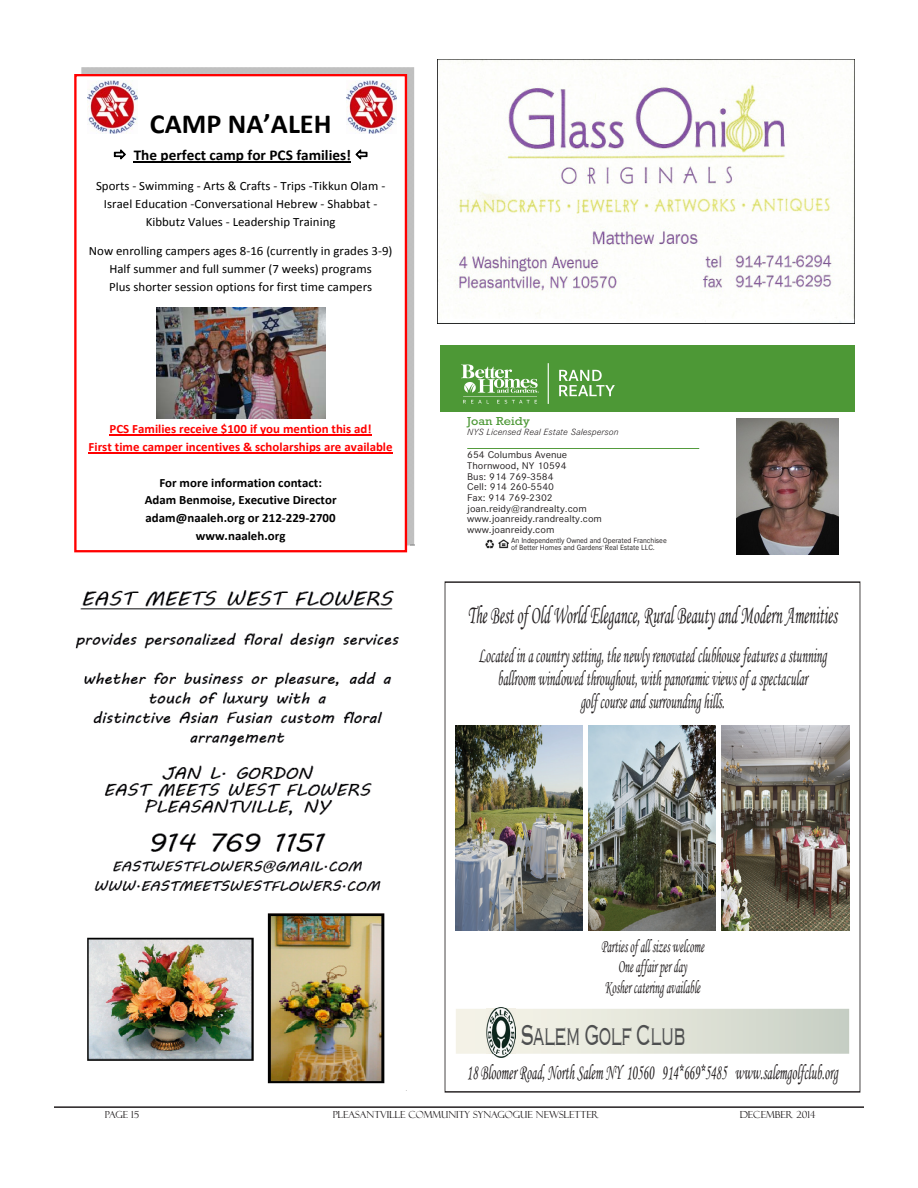
<style>
.page{position:relative;width:918px;height:1188px;background:#fff}
.page>*{position:absolute;margin:0;border:0;box-sizing:border-box;transform-origin:0 0}
.t1{font:300 37.8px "Copperplate";letter-spacing:-.07em;color:#4e4f50;scale:.57 1}
.t2{font:700 27.6px "Calibri";color:#000}
.t3{font:26.25px "Monotype Corsiva";color:#231f20;scale:.57 1}
.t4{font:21.9px/23.2px "Monotype Corsiva";color:#231f20;text-align:center;scale:.57 1}
.t5{font:18.9px/20.4px "Monotype Corsiva";color:#231f20;text-align:center;scale:.57 1}
.t6{font:700 15px "Calibri";color:#000}
.t7{font:12.6px/17.7px "Calibri";color:#000;text-align:center}
.t8{font:700 12.6px/17.9px "Calibri";color:#000;text-align:center}
.t9{font:700 12.6px/17.7px "Calibri";color:#f00;text-align:center}
.t10{font:11.7px "Rockwell";color:#4d9836;scale:1.08 1}
.t11{font:9.75px "Felix Titling";color:#231f20}
.t12{font:9.6px/10.6px "Corporate SBQ";color:#231f20;scale:1.08 1}
.t13{font:italic 300 8.85px "Corporate SBQ";color:#231f20;scale:1.08 1}
.t14{font:7.35px/7.4px "Corporate SBQ";letter-spacing:-.01em;color:#231f20}
.t15{font:2.1px "Corporate SBQ";color:#231f20}
</style>
<div class="page">
<hr style="left:54px;top:1106px;width:810px;height:2px;background:#231f20">
<img style="left:81px;top:67px;width:333px;height:478px">
<div style="left:75px;top:75px;width:331px;height:476px;background:#fff"></div>
<div style="left:74px;top:74px;width:333px;height:478px;border:2px solid #f00"></div>
<hr style="left:134px;top:161px;width:217px;height:2px;background:#000">
<img style="left:156px;top:308px;width:169px;height:111px">
<hr style="left:110px;top:434px;width:262px;height:2px;background:#f00">
<hr style="left:89px;top:452px;width:304px;height:1px;background:#f00">
<img style="left:87px;top:80px;width:51px;height:53px">
<img style="left:346px;top:80px;width:50px;height:53px">
<img style="left:455px;top:726px;width:127px;height:205px">
<img style="left:588px;top:726px;width:128px;height:205px">
<img style="left:722px;top:726px;width:127px;height:205px">
<svg style="left:456px;top:1009px;width:393px;height:45px;background:#dfe2d7"></svg>
<img style="left:487px;top:1007px;width:28px;height:51px">
<img style="left:487px;top:1009px;width:28px;height:45px">
<img style="left:76px;top:590px;width:331px;height:501px">
<div style="left:441px;top:346px;width:414px;height:66px;background:#4d9836"></div>
<img style="left:737px;top:419px;width:101px;height:135px">
<img style="left:461px;top:364px;width:154px;height:40px">
<hr style="left:467px;top:448px;width:232px;height:1px;background:#4d9836">
<img style="left:485px;top:540px;width:23px;height:8px">
<img style="left:437px;top:59px;width:418px;height:265px">
<svg style="left:114px;top:149px;width:12px;height:11px"></svg>
<svg style="left:356px;top:149px;width:11px;height:11px"></svg>
<p class="t2" style="left:150px;top:107px;width:183px">CAMP NA’ALEH</p>
<p class="t6" style="left:134px;top:146px;width:219px">The perfect camp for PCS families!</p>
<p class="t7" style="left:96px;top:177px;width:291px">Sports ‐ Swimming ‐ Arts &amp; Crafts ‐ Trips ‐Tikkun Olam ‐<br>Israel Education ‐Conversational Hebrew ‐ Shabbat ‐<br>Kibbutz Values ‐ Leadership Training</p>
<p class="t7" style="left:89px;top:241px;width:305px">Now enrolling campers ages 8‐16 (currently in grades 3‐9)<br>Half summer and full summer (7 weeks) programs<br>Plus shorter session options for first time campers</p>
<p class="t9" style="left:89px;top:420px;width:305px">PCS Families receive $100 if you mention this ad!<br>First time camper incentives &amp; scholarships are available</p>
<p class="t8" style="left:145px;top:473px;width:193px">For more information contact:<br>Adam Benmoise, Executive Director adam@naaleh.org or 212‐229‐2700 www.naaleh.org</p>
<p class="t10" style="left:467px;top:414px;width:60px">Joan Reidy</p>
<p class="t13" style="left:467px;top:426px;width:142px">NYS Licensed Real Estate Salesperson</p>
<p class="t12" style="left:467px;top:450px;width:126px">654 Columbus Avenue<br>Thornwood, NY 10594<br>Bus: 914 769-3584<br>Cell: 914 260-5540<br>Fax: 914 769-2302 joan.reidy@randrealty.com www.joanreidy.randrealty.com www.joanreidy.com</p>
<p class="t14" style="left:511px;top:537px;width:157px">An Independently Owned and Operated Franchisee of Better Homes and Gardens Real Estate LLC.</p>
<p class="t15" style="left:602px;top:545px;width:3px">®</p>
<p class="t3" style="left:468px;top:599px;width:649px">The Best of Old World Elegance, Rural Beauty and Modern Amenities</p>
<p class="t4" style="left:478px;top:643px;width:612px">Located in a country setting, the newly renovated clubhouse features a stunning ballroom windowed throughout, with panoramic views of a spectacular<br>golf course and surrounding hills.</p>
<p class="t5" style="left:601px;top:936px;width:182px">Parties of all sizes welcome<br>One affair per day<br>Kosher catering available</p>
<p class="t1" style="left:520px;top:1011px;width:293px">Salem Golf Club</p>
<p class="t4" style="left:467px;top:1061px;width:653px">18 Bloomer Road, North Salem NY 10560 914*669*5485 www.salemgolfclub.org</p>
<p class="t11" style="left:105px;top:1109px;width:36px">PAGE 15</p>
<p class="t11" style="left:333px;top:1109px;width:268px">PLEASANTVILLE COMMUNITY SYNAGOGUE NEWSLETTER</p>
<p class="t11" style="left:740px;top:1109px;width:77px">DECEMBER 2014</p>
</div>
